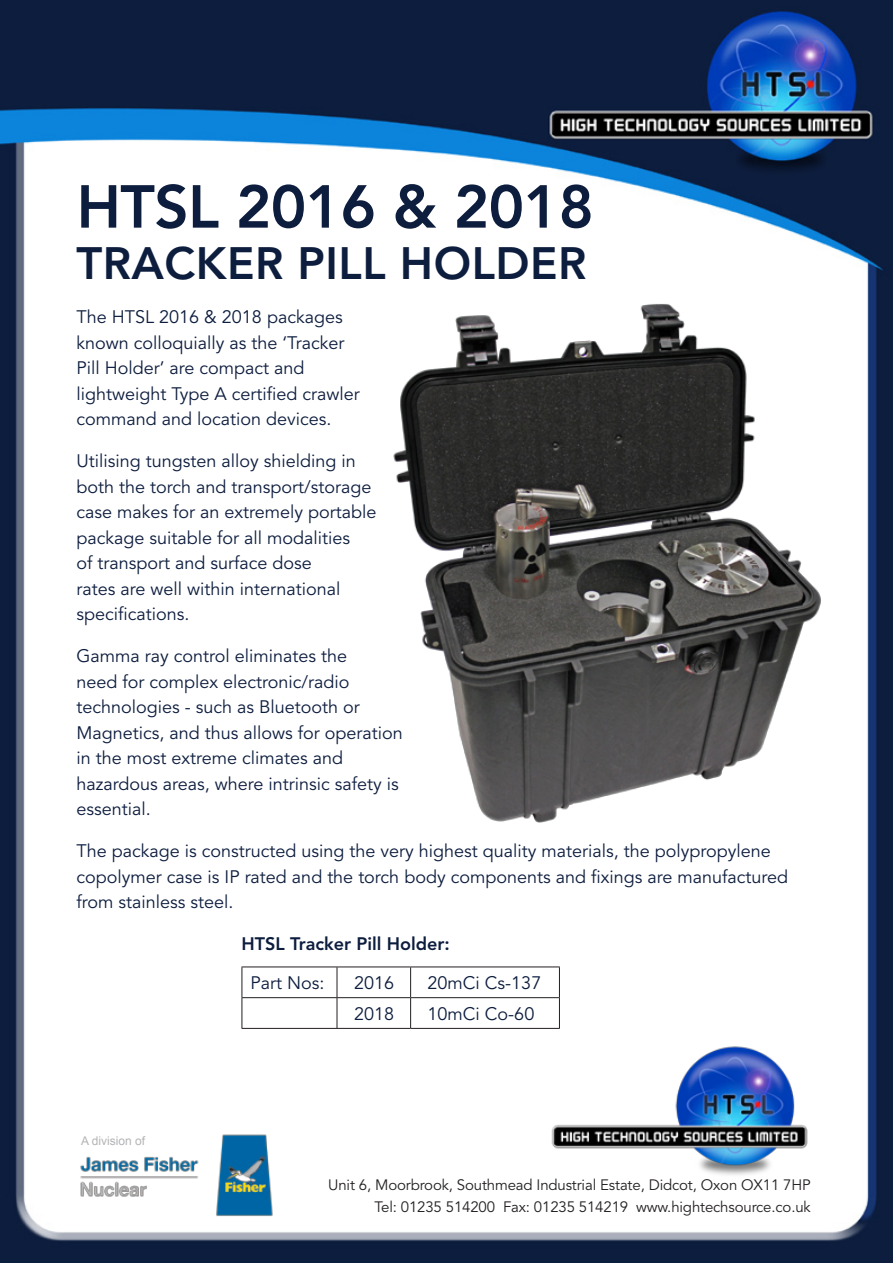
<style>
.page{position:relative;width:893px;height:1263px;background:#fff}
.page>*{position:absolute;margin:0;border:0;box-sizing:border-box;transform-origin:0 0}
.t1{font:800 60px "Avenir";letter-spacing:-.01em;color:#0d1d3e}
.t2{font:800 45px "Avenir";letter-spacing:.01em;color:#0d1d3e}
.t3{font:18px/25.5px "Avenir";color:#0d1d3e}
.t4{font:800 18px "Avenir";color:#0d1d3e}
.t5{font:15px/22.5px "Avenir";letter-spacing:-.01em;color:#231f20;text-align:right}
.t6{font:12px "Arial";color:#b2b4b7}
</style>
<div class="page">
<img style="left:0;top:0;width:893px;height:1263px">
<hr style="left:242px;top:966px;width:95px;height:1px;background:#231f20">
<hr style="left:242px;top:967px;width:1px;height:30px;background:#231f20">
<hr style="left:337px;top:966px;width:74px;height:1px;background:#231f20">
<hr style="left:337px;top:967px;width:1px;height:30px;background:#231f20">
<hr style="left:411px;top:966px;width:149px;height:1px;background:#231f20">
<hr style="left:410px;top:967px;width:1px;height:30px;background:#231f20">
<hr style="left:559px;top:967px;width:1px;height:30px;background:#231f20">
<hr style="left:242px;top:997px;width:95px;height:1px;background:#231f20">
<hr style="left:242px;top:998px;width:1px;height:30px;background:#231f20">
<hr style="left:337px;top:997px;width:74px;height:1px;background:#231f20">
<hr style="left:337px;top:998px;width:1px;height:30px;background:#231f20">
<hr style="left:411px;top:997px;width:149px;height:1px;background:#231f20">
<hr style="left:410px;top:998px;width:1px;height:30px;background:#231f20">
<hr style="left:559px;top:998px;width:1px;height:30px;background:#231f20">
<hr style="left:242px;top:1028px;width:95px;height:1px;background:#231f20">
<hr style="left:337px;top:1028px;width:74px;height:1px;background:#231f20">
<hr style="left:411px;top:1028px;width:149px;height:1px;background:#231f20">
<img style="left:545px;top:1043px;width:283px;height:144px">
<img style="left:76px;top:1132px;width:201px;height:86px">
<img style="left:382px;top:295px;width:449px;height:538px">
<h1 class="t1" style="left:77px;top:171px;width:519px">HTSL 2016 &amp; 2018</h1>
<h2 class="t2" style="left:77px;top:236px;width:511px">tracker pill holder</h2>
<p class="t3" style="left:77px;top:305px;width:285px">The HTSL 2016 &amp; 2018 packages known colloquially as the ‘Tracker<br>Pill Holder’ are compact and lightweight Type A certified crawler command and location devices.</p>
<p class="t3" style="left:77px;top:449px;width:302px">Utilising tungsten alloy shielding in both the torch and transport/storage case makes for an extremely portable package suitable for all modalities<br>of transport and surface dose<br>rates are well within international specifications.</p>
<p class="t3" style="left:77px;top:644px;width:328px">Gamma ray control eliminates the<br>need for complex electronic/radio technologies - such as Bluetooth or Magnetics, and thus allows for operation in the most extreme climates and hazardous areas, where intrinsic safety is essential.</p>
<p class="t3" style="left:77px;top:839px;width:713px">The package is constructed using the very highest quality materials, the polypropylene copolymer case is IP rated and the torch body components and fixings are manufactured from stainless steel.</p>
<p class="t4" style="left:242px;top:933px;width:210px">HTSL Tracker Pill Holder:</p>
<p class="t3" style="left:250px;top:971px;width:75px">Part Nos:</p>
<p class="t3" style="left:354px;top:971px;width:42px">2016</p>
<p class="t3" style="left:428px;top:971px;width:115px">20mCi Cs-137</p>
<p class="t3" style="left:354px;top:1001px;width:42px">2018</p>
<p class="t3" style="left:428px;top:1001px;width:108px">10mCi Co-60</p>
<p class="t6" style="left:81px;top:1133px;width:66px">A division of</p>
<p class="t5" style="left:328px;top:1173px;width:484px">Unit 6, Moorbrook, Southmead Industrial Estate, Didcot, Oxon OX11 7HP<br>Tel: 01235 514200 Fax: 01235 514219 www.hightechsource.co.uk</p>
</div>
